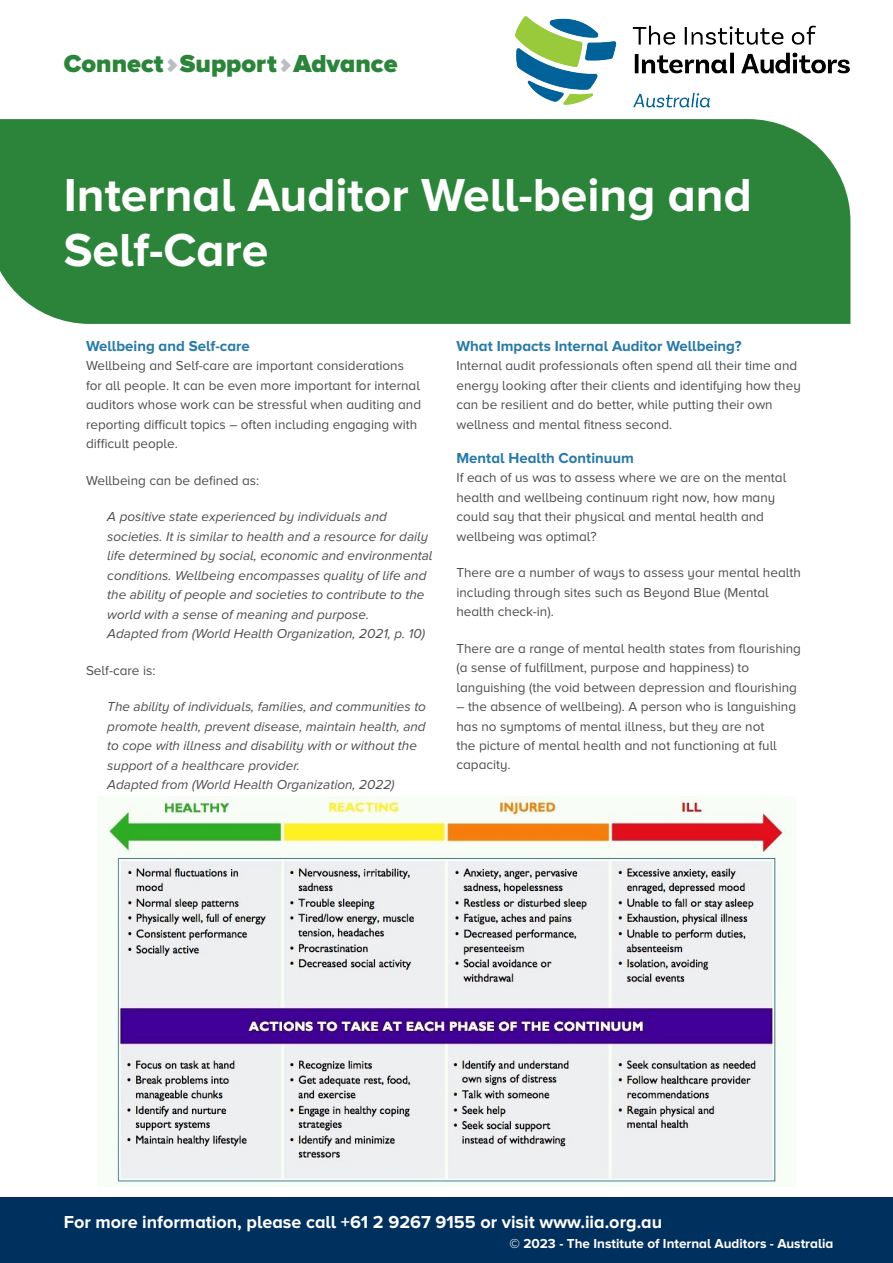
<style>
.page{position:relative;width:893px;height:1263px;background:#fff}
.page>*{position:absolute;margin:0;border:0;box-sizing:border-box;transform-origin:0 0}
.t1{font:700 48px/55.5px "Proxima Nova A";color:#fff}
.t2{font:900 25.5px "Proxima Nova A";color:#2c843a}
.t3{font:700 18px "Proxima Nova A";color:#fff}
.t4{font:700 15px "Proxima Nova A";color:#2679a8}
.t5{font:13.5px/19.5px "Proxima Nova A";color:#4d4d4f}
.t6{font:italic 13.5px/19.5px "Proxima Nova A";color:#4d4d4f}
.t7{font:700 13.5px "Proxima Nova A";color:#fff}
</style>
<div class="page">
<div style="left:0;top:119px;width:850px;height:205px;background:#2c843a"></div>
<div style="left:0;top:1198px;width:893px;height:65px;background:#00305e"></div>
<svg style="left:167px;top:59px;width:10px;height:13px"></svg>
<svg style="left:281px;top:59px;width:10px;height:13px"></svg>
<img style="left:515px;top:17px;width:335px;height:90px">
<img style="left:107px;top:796px;width:680px;height:390px">
<h2 class="t2" style="left:64px;top:49px;width:335px">Connect Support Advance</h2>
<h1 class="t1" style="left:64px;top:166px;width:690px">Internal Auditor Well-being and<br>Self-Care</h1>
<p class="t4" style="left:86px;top:337px;width:165px">Wellbeing and Self-care</p>
<p class="t5" style="left:86px;top:356px;width:337px">Wellbeing and Self-care are important considerations for all people. It can be even more important for internal auditors whose work can be stressful when auditing and reporting difficult topics – often including engaging with difficult people.</p>
<p class="t5" style="left:86px;top:471px;width:175px">Wellbeing can be defined as:</p>
<p class="t6" style="left:107px;top:507px;width:327px">A positive state experienced by individuals and societies. It is similar to health and a resource for daily life determined by social, economic and environmental conditions. Wellbeing encompasses quality of life and the ability of people and societies to contribute to the world with a sense of meaning and purpose.<br>Adapted from (World Health Organization, 2021, p. 10)</p>
<p class="t5" style="left:86px;top:660px;width:71px">Self-care is:</p>
<p class="t6" style="left:107px;top:697px;width:320px">The ability of individuals, families, and communities to promote health, prevent disease, maintain health, and to cope with illness and disability with or without the support of a healthcare provider.<br>Adapted from (World Health Organization, 2022)</p>
<p class="t4" style="left:456px;top:337px;width:287px">What Impacts Internal Auditor Wellbeing?</p>
<p class="t5" style="left:456px;top:356px;width:346px">Internal audit professionals often spend all their time and energy looking after their clients and identifying how they can be resilient and do better, while putting their own wellness and mental fitness second.</p>
<p class="t4" style="left:456px;top:449px;width:179px">Mental Health Continuum</p>
<p class="t5" style="left:456px;top:468px;width:331px">If each of us was to assess where we are on the mental health and wellbeing continuum right now, how many could say that their physical and mental health and wellbeing was optimal?</p>
<p class="t5" style="left:456px;top:563px;width:346px">There are a number of ways to assess your mental health including through sites such as Beyond Blue (Mental health check-in).</p>
<p class="t5" style="left:456px;top:638px;width:346px">There are a range of mental health states from flourishing (a sense of fulfillment, purpose and happiness) to languishing (the void between depression and flourishing</p>
<p class="t5" style="left:456px;top:696px;width:341px">– the absence of wellbeing). A person who is languishing has no symptoms of mental illness, but they are not<br>the picture of mental health and not functioning at full capacity.</p>
<h3 class="t3" style="left:64px;top:1212px;width:600px">For more information, please call +61 2 9267 9155 or visit www.iia.org.au</h3>
<p class="t7" style="left:509px;top:1236px;width:325px">© 2023 - The Institute of Internal Auditors - Australia</p>
</div>
